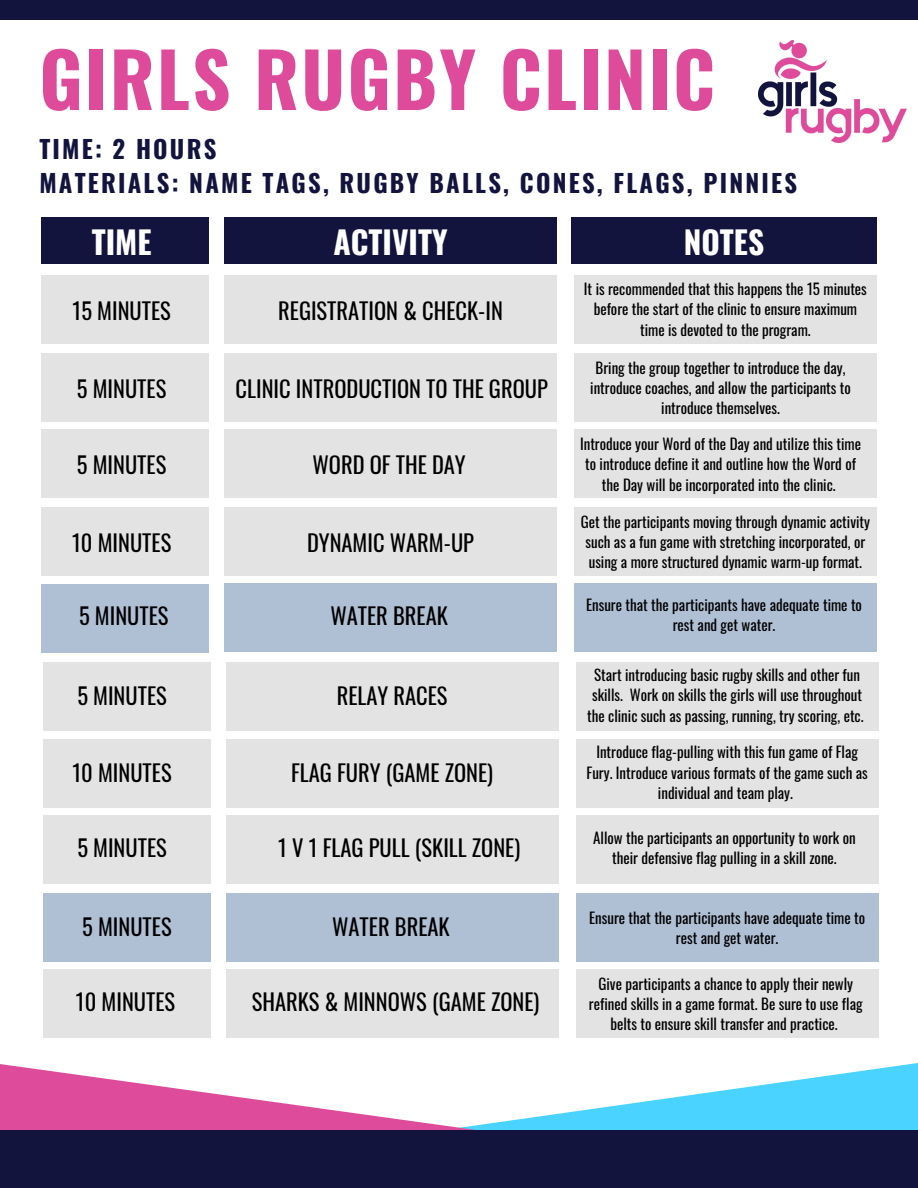
<style>
.page{position:relative;width:918px;height:1188px;background:#fff}
.page>*{position:absolute;margin:0;border:0;box-sizing:border-box;transform-origin:0 0}
.t1{font:700 74.7px "Oswald";letter-spacing:.03em;color:#de4b9b}
.t2{font:700 31.5px "Oswald";color:#fff}
.t3{font:700 24.6px "Oswald";letter-spacing:.09em;color:#12143e}
.t4{font:22.5px "Oswald";color:#000}
.t5{font:15px/20.2px "Oswald";color:#000;text-align:center}
</style>
<div class="page">
<svg style="left:896px;top:1063px;width:22px;height:68px"></svg>
<svg style="left:0;top:982px;width:896px;height:149px"></svg>
<div style="left:0;top:1131px;width:918px;height:57px;background:#12143e"></div>
<div style="left:0;top:0;width:918px;height:20px;background:#12143e"></div>
<img style="left:758px;top:41px;width:149px;height:102px">
<div style="left:41px;top:218px;width:168px;height:46px;background:#12143e"></div>
<div style="left:224px;top:218px;width:333px;height:46px;background:#12143e"></div>
<div style="left:571px;top:218px;width:306px;height:46px;background:#12143e"></div>
<div style="left:41px;top:275px;width:168px;height:69px;background:#e3e3e4"></div>
<div style="left:41px;top:353px;width:168px;height:69px;background:#e3e3e4"></div>
<div style="left:41px;top:429px;width:168px;height:69px;background:#e3e3e4"></div>
<div style="left:41px;top:507px;width:168px;height:69px;background:#e3e3e4"></div>
<div style="left:41px;top:585px;width:168px;height:68px;background:#afbfd4"></div>
<div style="left:43px;top:739px;width:168px;height:69px;background:#e3e3e4"></div>
<div style="left:43px;top:815px;width:168px;height:69px;background:#e3e3e4"></div>
<div style="left:43px;top:893px;width:168px;height:68px;background:#afbfd4"></div>
<div style="left:43px;top:969px;width:168px;height:69px;background:#e3e3e4"></div>
<div style="left:224px;top:275px;width:333px;height:69px;background:#e3e3e4"></div>
<div style="left:574px;top:275px;width:303px;height:69px;background:#e3e3e4"></div>
<div style="left:224px;top:353px;width:333px;height:69px;background:#e3e3e4"></div>
<div style="left:574px;top:353px;width:303px;height:69px;background:#e3e3e4"></div>
<div style="left:224px;top:429px;width:333px;height:69px;background:#e3e3e4"></div>
<div style="left:574px;top:429px;width:303px;height:69px;background:#e3e3e4"></div>
<div style="left:224px;top:507px;width:333px;height:69px;background:#e3e3e4"></div>
<div style="left:574px;top:507px;width:303px;height:69px;background:#e3e3e4"></div>
<div style="left:224px;top:583px;width:333px;height:69px;background:#afbfd4"></div>
<div style="left:574px;top:583px;width:303px;height:69px;background:#afbfd4"></div>
<div style="left:226px;top:739px;width:333px;height:69px;background:#e3e3e4"></div>
<div style="left:576px;top:739px;width:302px;height:69px;background:#e3e3e4"></div>
<div style="left:226px;top:815px;width:333px;height:69px;background:#e3e3e4"></div>
<div style="left:576px;top:815px;width:302px;height:69px;background:#e3e3e4"></div>
<div style="left:226px;top:893px;width:333px;height:68px;background:#afbfd4"></div>
<div style="left:576px;top:893px;width:302px;height:68px;background:#afbfd4"></div>
<div style="left:226px;top:969px;width:333px;height:69px;background:#e3e3e4"></div>
<div style="left:576px;top:969px;width:302px;height:69px;background:#e3e3e4"></div>
<div style="left:43px;top:662px;width:168px;height:69px;background:#e3e3e4"></div>
<div style="left:226px;top:662px;width:333px;height:69px;background:#e3e3e4"></div>
<div style="left:576px;top:662px;width:302px;height:69px;background:#e3e3e4"></div>
<p class="t1" style="left:39px;top:21px;width:677px">GIRLS RUGBY CLINIC</p>
<p class="t3" style="left:39px;top:130px;width:179px">TIME: 2 HOURS</p>
<p class="t3" style="left:39px;top:164px;width:759px">MATERIALS: NAME TAGS, RUGBY BALLS, CONES, FLAGS, PINNIES</p>
<p class="t2" style="left:92px;top:217px;width:61px">TIME</p>
<p class="t2" style="left:333px;top:217px;width:116px">ACTIVITY</p>
<p class="t2" style="left:684px;top:217px;width:82px">NOTES</p>
<p class="t4" style="left:72px;top:293px;width:100px">15 MINUTES</p>
<p class="t4" style="left:278px;top:293px;width:226px">REGISTRATION &amp; CHECK-IN</p>
<p class="t4" style="left:77px;top:372px;width:91px">5 MINUTES</p>
<p class="t4" style="left:236px;top:372px;width:314px">CLINIC INTRODUCTION TO THE GROUP</p>
<p class="t4" style="left:77px;top:447px;width:91px">5 MINUTES</p>
<p class="t4" style="left:313px;top:447px;width:155px">WORD OF THE DAY</p>
<p class="t4" style="left:72px;top:526px;width:101px">10 MINUTES</p>
<p class="t4" style="left:307px;top:526px;width:169px">DYNAMIC WARM-UP</p>
<p class="t5" style="left:584px;top:278px;width:284px">It is recommended that this happens the 15 minutes before the start of the clinic to ensure maximum time is devoted to the program.</p>
<p class="t5" style="left:590px;top:357px;width:262px">Bring the group together to introduce the day, introduce coaches, and allow the participants to introduce themselves.</p>
<p class="t5" style="left:580px;top:433px;width:283px">Introduce your Word of the Day and utilize this time to introduce define it and outline how the Word of the Day will be incorporated into the clinic.</p>
<p class="t5" style="left:581px;top:511px;width:291px">Get the participants moving through dynamic activity such as a fun game with stretching incorporated, or using a more structured dynamic warm-up format.</p>
<p class="t4" style="left:79px;top:598px;width:91px">5 MINUTES</p>
<p class="t4" style="left:330px;top:598px;width:119px">WATER BREAK</p>
<p class="t5" style="left:586px;top:594px;width:277px">Ensure that the participants have adequate time to rest and get water.</p>
<p class="t4" style="left:77px;top:678px;width:91px">5 MINUTES</p>
<p class="t4" style="left:337px;top:678px;width:112px">RELAY RACES</p>
<p class="t4" style="left:72px;top:755px;width:101px">10 MINUTES</p>
<p class="t4" style="left:291px;top:755px;width:204px">FLAG FURY (GAME ZONE)</p>
<p class="t5" style="left:587px;top:664px;width:278px">Start introducing basic rugby skills and other fun skills. Work on skills the girls will use throughout the clinic such as passing, running, try scoring, etc.</p>
<p class="t5" style="left:587px;top:741px;width:283px">Introduce flag-pulling with this fun game of Flag<br>Fury. Introduce various formats of the game such as individual and team play.</p>
<p class="t4" style="left:77px;top:830px;width:91px">5 MINUTES</p>
<p class="t4" style="left:278px;top:830px;width:244px">1 V 1 FLAG PULL (SKILL ZONE)</p>
<p class="t5" style="left:593px;top:827px;width:264px">Allow the participants an opportunity to work on their defensive flag pulling in a skill zone.</p>
<p class="t4" style="left:82px;top:909px;width:91px">5 MINUTES</p>
<p class="t4" style="left:332px;top:909px;width:119px">WATER BREAK</p>
<p class="t4" style="left:76px;top:984px;width:101px">10 MINUTES</p>
<p class="t4" style="left:252px;top:984px;width:289px">SHARKS &amp; MINNOWS (GAME ZONE)</p>
<p class="t5" style="left:589px;top:907px;width:277px">Ensure that the participants have adequate time to rest and get water.</p>
<p class="t5" style="left:589px;top:973px;width:275px">Give participants a chance to apply their newly refined skills in a game format. Be sure to use flag belts to ensure skill transfer and practice.</p>
</div>
